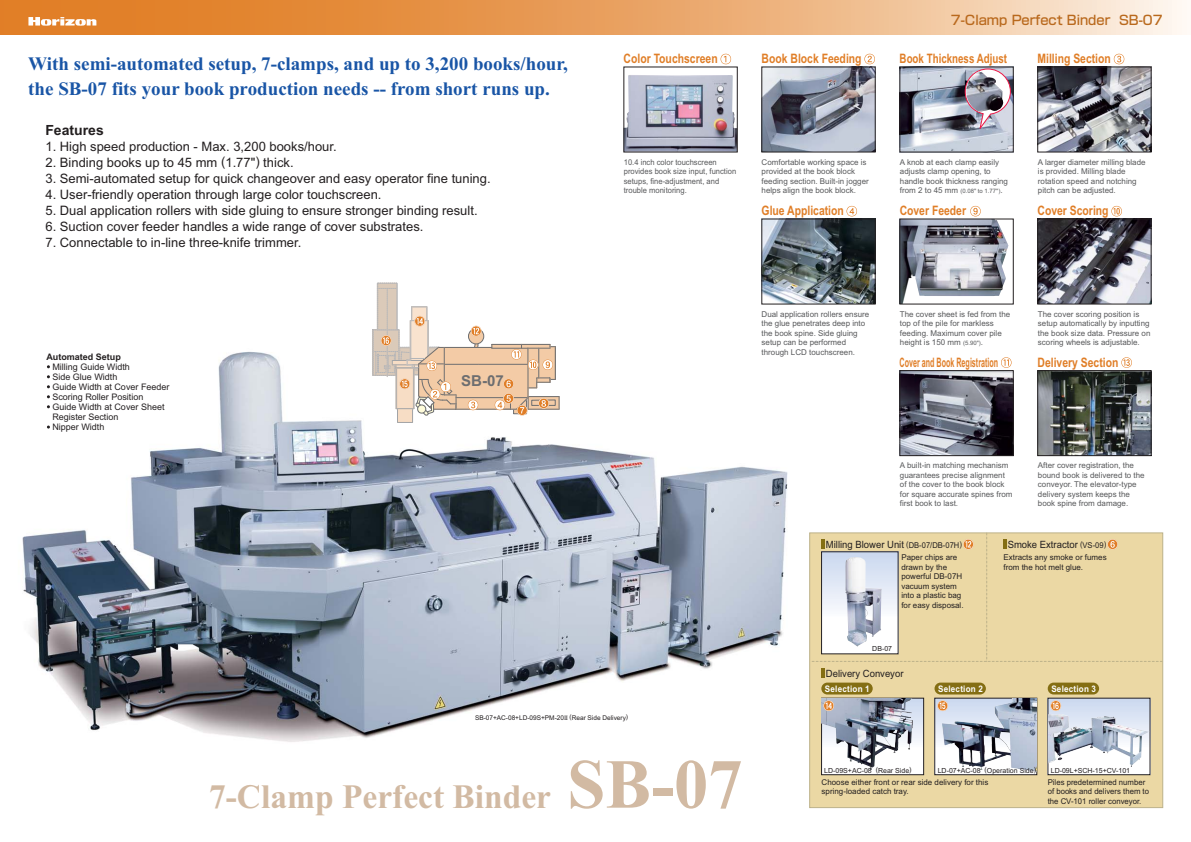
<style>
.page{position:relative;width:1191px;height:842px;background:#fff}
.page>*{position:absolute;margin:0;border:0;box-sizing:border-box;transform-origin:0 0}
.t1{font:700 34.1px "Times New Roman";color:#d2baa3}
.t2{font:700 19px/25px "Times New Roman";color:#1955a6}
.t3{font:700 15.1px "Arial";color:#6d6e70}
.t4{font:700 14px "Arial";color:#231f20}
.t5{font:13px "Arial";color:#231f20}
.t6{font:700 13px "Arial";color:#e07e27;scale:.8 1}
.t7{font:13px "Shin Go Pro Medium 90 msp RKSJ H";color:#b9691d}
.t8{font:700 13px "Arial";color:#e07e27;scale:.55 1}
.t9{font:700 13px "Arial";color:#e07e27;scale:.75 1}
.t10{font:10px "Arial";color:#231f20;scale:.95 1}
.t11{font:9px/10px "Arial";color:#231f20}
.t12{font:700 9px "Arial";letter-spacing:.025em;color:#fff;scale:.9 1}
.t13{font:700 9px "Arial";color:#231f20}
.t14{font:8px/9.6px "Arial";color:#58595b}
.t15{font:8px/9.6px "Arial";color:#231f20}
.t16{font:8px/9.6px "Arial";color:#58595b;scale:.95 1}
.t17{font:7px "Arial";color:#231f20}
.t18{font:6.5px "Arial";color:#231f20}
.t19{font:6px "Arial";color:#58595b}
.s1{font-size:8px}
.s2{font-size:6px}
.s3{font-family:"Times New Roman"}
.s4{font-size:70px}
</style>
<div class="page">
<img style="left:901px;top:372px;width:110px;height:82px">
<img style="left:901px;top:69px;width:110px;height:81px">
<img style="left:763px;top:69px;width:110px;height:81px">
<img style="left:1039px;top:221px;width:110px;height:81px">
<img style="left:1039px;top:69px;width:110px;height:81px">
<img style="left:901px;top:221px;width:107px;height:81px">
<img style="left:625px;top:75px;width:110px;height:75px">
<img style="left:22px;top:351px;width:766px;height:391px">
<img style="left:763px;top:221px;width:110px;height:81px">
<img style="left:1039px;top:372px;width:110px;height:82px">
<div style="left:809px;top:533px;width:353px;height:275px;background:#ebd8a4"></div>
<div style="left:761px;top:67px;width:114px;height:85px;border:1px solid #231f20"></div>
<div style="left:821px;top:698px;width:102px;height:77px;background:linear-gradient(to bottom,#cedbf0,#fff)"></div>
<div style="left:821px;top:698px;width:102px;height:77px;border:1px solid #231f20"></div>
<div style="left:934px;top:698px;width:102px;height:77px;background:linear-gradient(to bottom,#cedbf0,#fff)"></div>
<div style="left:934px;top:698px;width:103px;height:77px;border:1px solid #231f20"></div>
<svg style="left:1049px;top:700px;width:99px;height:73px;background:#dfe7f5"></svg>
<div style="left:1047px;top:698px;width:103px;height:77px;border:1px solid #231f20"></div>
<div style="left:1037px;top:67px;width:114px;height:85px;border:1px solid #231f20"></div>
<div style="left:761px;top:219px;width:114px;height:85px;border:1px solid #231f20"></div>
<div style="left:899px;top:370px;width:114px;height:86px;border:1px solid #231f20"></div>
<div style="left:1037px;top:219px;width:114px;height:85px;border:1px solid #231f20"></div>
<div style="left:899px;top:219px;width:114px;height:85px;border:1px solid #231f20"></div>
<div style="left:899px;top:67px;width:114px;height:85px;border:1px solid #231f20"></div>
<svg style="left:821px;top:669px;width:3px;height:9px"></svg>
<img style="left:1048px;top:713px;width:101px;height:55px">
<img style="left:941px;top:699px;width:95px;height:76px">
<svg style="left:964px;top:68px;width:47px;height:65px"></svg>
<img style="left:966px;top:70px;width:37px;height:43px">
<svg style="left:720px;top:54px;width:11px;height:10px"></svg>
<svg style="left:1113px;top:54px;width:11px;height:10px"></svg>
<svg style="left:846px;top:206px;width:11px;height:10px"></svg>
<svg style="left:1111px;top:206px;width:11px;height:10px"></svg>
<div style="left:372px;top:329px;width:27px;height:47px;border:1px dashed #b3b5b8"></div>
<svg style="left:970px;top:206px;width:10px;height:10px"></svg>
<svg style="left:1001px;top:357px;width:10px;height:11px"></svg>
<div style="left:1037px;top:370px;width:114px;height:86px;border:1px solid #231f20"></div>
<div style="left:821px;top:683px;width:51px;height:11px;background:#846e13;border-radius:6px"></div>
<div style="left:934px;top:683px;width:52px;height:11px;background:#846e13;border-radius:6px"></div>
<div style="left:1047px;top:683px;width:52px;height:11px;background:#846e13;border-radius:6px"></div>
<svg style="left:864px;top:54px;width:11px;height:10px"></svg>
<svg style="left:1121px;top:357px;width:10px;height:11px"></svg>
<svg style="left:937px;top:700px;width:11px;height:11px"></svg>
<svg style="left:373px;top:283px;width:187px;height:157px"></svg>
<svg style="left:1050px;top:700px;width:11px;height:11px"></svg>
<svg style="left:810px;top:533px;width:352px;height:129px"></svg>
<img style="left:821px;top:698px;width:94px;height:72px">
<svg style="left:823px;top:700px;width:11px;height:11px"></svg>
<svg style="left:0;top:0;width:1187px;height:34px;background:#eaa86c"></svg>
<svg style="left:28px;top:17px;width:68px;height:9px"></svg>
<h2 class="t2" style="left:28px;top:51px;width:541px">With semi-automated setup, 7-clamps, and up to 3,200 books/hour, the SB-07 fits your book production needs -- from short runs up.</h2>
<h3 class="t4" style="left:45px;top:125px;width:60px">Features</h3>
<h3 class="t5" style="left:45px;top:142px;width:293px">1. High speed production - Max. 3,200 books/hour.</h3>
<h3 class="t5" style="left:45px;top:158px;width:250px">2. Binding books up to 45 mm (1.77") thick.</h3>
<h3 class="t5" style="left:45px;top:174px;width:447px">3. Semi-automated setup for quick changeover and easy operator fine tuning.</h3>
<h3 class="t5" style="left:45px;top:190px;width:337px">4. User-friendly operation through large color touchscreen.</h3>
<h3 class="t5" style="left:45px;top:206px;width:434px">5. Dual application rollers with side gluing to ensure stronger binding result.</h3>
<h3 class="t5" style="left:45px;top:222px;width:379px">6. Suction cover feeder handles a wide range of cover substrates.</h3>
<h3 class="t5" style="left:45px;top:238px;width:257px">7. Connectable to in-line three-knife trimmer.</h3>
<p class="t13" style="left:46px;top:354px;width:76px">Automated Setup</p>
<p class="t11" style="left:52px;top:363px;width:119px">Milling Guide Width<br>Side Glue Width<br>Guide Width at Cover Feeder<br>Scoring Roller Position<br>Guide Width at Cover Sheet<br>Register Section<br>Nipper Width</p>
<h3 class="t3" style="left:461px;top:376px;width:44px">SB-07</h3>
<h3 class="t7" style="left:950px;top:16px;width:213px">7-Clamp Perfect Binder SB-07</h3>
<h3 class="t6" style="left:623px;top:54px;width:119px">Color Touchscreen</h3>
<h3 class="t6" style="left:761px;top:54px;width:126px">Book Block Feeding</h3>
<h3 class="t6" style="left:1037px;top:54px;width:93px">Milling Section</h3>
<h3 class="t9" style="left:899px;top:54px;width:145px">Book Thickness Adjust</h3>
<p class="t14" style="left:761px;top:158px;width:109px">Comfortable working space is provided at the book block feeding section. Built-in jogger helps align the book block.</p>
<p class="t16" style="left:624px;top:158px;width:120px">10.4 inch color touchscreen provides book size input, function setups, fine-adjustment, and trouble monitoring.</p>
<p class="t14" style="left:1038px;top:158px;width:109px">A larger diameter milling blade is provided. Milling blade rotation speed and notching pitch can be adjusted.</p>
<p class="t14" style="left:900px;top:158px;width:110px">A knob at each clamp easily adjusts clamp opening, to handle book thickness ranging</p>
<p class="t19" style="left:900px;top:189px;width:104px"><span class="s1">from 2 to 45 mm</span> (0.08" to 1.77")<span class="s1">.</span></p>
<h3 class="t6" style="left:761px;top:206px;width:104px">Glue Application</h3>
<h3 class="t6" style="left:899px;top:206px;width:85px">Cover Feeder</h3>
<h3 class="t6" style="left:1037px;top:206px;width:90px">Cover Scoring</h3>
<p class="t14" style="left:761px;top:310px;width:109px">Dual application rollers ensure the glue penetrates deep into the book spine. Side gluing setup can be performed through LCD touchscreen.</p>
<p class="t14" style="left:900px;top:310px;width:112px">The cover sheet is fed from the top of the pile for markless feeding. Maximum cover pile height is 150 mm <span class="s2">(5.90")</span>.</p>
<h3 class="t8" style="left:899px;top:358px;width:181px">Cover and Book Registration</h3>
<p class="t14" style="left:1038px;top:310px;width:114px">The cover scoring position is setup automatically by inputting the book size data. Pressure on scoring wheels is adjustable.</p>
<h3 class="t6" style="left:1037px;top:358px;width:103px">Delivery Section</h3>
<p class="t14" style="left:900px;top:461px;width:114px">A built-in matching mechanism guarantees precise alignment of the cover to the book block for square accurate spines from first book to last.</p>
<p class="t14" style="left:1038px;top:461px;width:108px">After cover registration, the bound book is delivered to the conveyor. The elevator-type delivery system keeps the book spine from damage.</p>
<p class="t10" style="left:826px;top:541px;width:145px">Milling Blower Unit <span class="s1">(DB-07/DB-07H)</span></p>
<p class="t15" style="left:901px;top:553px;width:64px">Paper chips are drawn by the powerful DB-07H vacuum system into a plastic bag for easy disposal.</p>
<p class="t17" style="left:872px;top:646px;width:21px">DB-07</p>
<p class="t10" style="left:826px;top:670px;width:83px">Delivery Conveyor</p>
<p class="t10" style="left:1007px;top:541px;width:105px">Smoke Extractor <span class="s1">(VS-09)</span></p>
<p class="t15" style="left:1003px;top:553px;width:105px">Extracts any smoke or fumes from the hot melt glue.</p>
<p class="t12" style="left:825px;top:685px;width:51px">Selection 1</p>
<p class="t12" style="left:938px;top:685px;width:51px">Selection 2</p>
<p class="t12" style="left:1051px;top:685px;width:51px">Selection 3</p>
<p class="t18" style="left:475px;top:715px;width:155px">SB-07+AC-08+LD-09S+PM-20<span class="s3">II</span> (Rear Side Delivery)</p>
<h1 class="t1" style="left:209px;top:776px;width:535px">7-Clamp Perfect Binder <span class="s4">SB-07</span></h1>
<p class="t17" style="left:824px;top:768px;width:89px">LD-09S+AC-08 (Rear Side)</p>
<p class="t17" style="left:937px;top:768px;width:100px">LD-07+AC-08 (Operation Side)</p>
<p class="t17" style="left:1050px;top:768px;width:81px">LD-09L+SCH-15+CV-101</p>
<p class="t15" style="left:821px;top:778px;width:168px">Choose either front or rear side delivery for this spring-loaded catch tray.</p>
<p class="t15" style="left:1047px;top:778px;width:103px">Piles predetermined number of books and delivers them to the CV-101 roller conveyor.</p>
</div>
